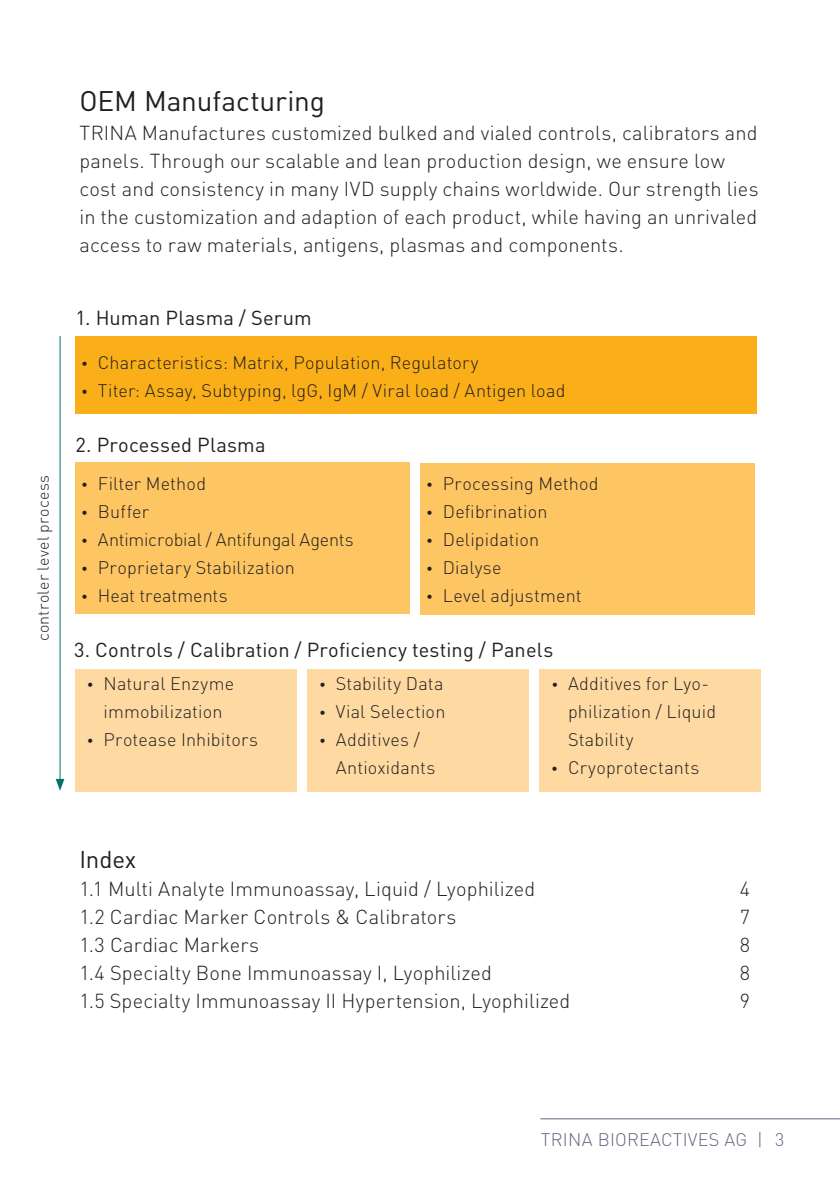
<style>
.page{position:relative;width:840px;height:1191px;background:#fff}
.page>*{position:absolute;margin:0;border:0;box-sizing:border-box;transform-origin:0 0}
.t1{font:28px "FFDIN";letter-spacing:-.005em;color:#231f20}
.t2{font:24px "FFDIN";letter-spacing:-.005em;color:#231f20}
.t3{font:300 20px/28px "FFDIN";letter-spacing:.005em;color:#231f20}
.t4{font:20px "FFDIN";letter-spacing:.005em;color:#231f20}
.t5{font:300 18px/28px "FFDIN";letter-spacing:.01em;color:#231f20}
.t6{font:300 18px "FFDIN";letter-spacing:-.01em;color:#231f20}
.t7{font:300 18px "FFDIN";letter-spacing:.015em;color:#6e6183}
.t8{font:300 16px "FFDIN";letter-spacing:.015em;color:#231f20}
.s1{font-family:"Akkurat"}
</style>
<div class="page">
<hr style="left:540px;top:1118px;width:299px;height:1px;background:#6e6183">
<hr style="left:60px;top:336px;width:1px;height:446px;background:#00736a">
<svg style="left:56px;top:779px;width:8px;height:12px"></svg>
<div style="left:75px;top:337px;width:680px;height:77px;background:#faaf18"></div>
<div style="left:75px;top:463px;width:335px;height:151px;background:#fec563"></div>
<div style="left:75px;top:669px;width:221px;height:122px;background:#fedaa2"></div>
<div style="left:307px;top:669px;width:221px;height:122px;background:#fedaa2"></div>
<div style="left:539px;top:669px;width:221px;height:122px;background:#fedaa2"></div>
<div style="left:420px;top:463px;width:334px;height:151px;background:#fec563"></div>
<p class="t8" style="left:33px;top:641px;width:168px;rotate:-90deg">controler level process</p>
<h1 class="t1" style="left:79px;top:84px;width:247px">OEM Manufacturing</h1>
<p class="t3" style="left:79px;top:119px;width:13px">TRINA</p>
<p class="t3" style="left:79px;top:119px;width:680px;text-indent:62px">Manufactures customized bulked and vialed controls, calibrators and panels. Through our scalable and lean production design, we ensure low cost and consistency in many IVD supply chains worldwide. Our strength lies in the customization and adaption of each product, while having an unrivaled access to raw materials, antigens, plasmas and components.</p>
<p class="t4" style="left:76px;top:305px;width:237px">1. Human Plasma / Serum</p>
<p class="t5" style="left:81px;top:348px;width:399px"><span class="s1">•</span> Characteristics: Matrix, Population, Regulatory</p>
<p class="t5" style="left:81px;top:376px;width:486px"><span class="s1">•</span> Titer: Assay, Subtyping, lgG, I gM / Viral load / Antigen load</p>
<p class="t4" style="left:76px;top:432px;width:191px">2. Processed Plasma</p>
<p class="t5" style="left:81px;top:469px;width:127px"><span class="s1">•</span> Filter Method</p>
<p class="t5" style="left:81px;top:497px;width:70px"><span class="s1">•</span> Buffer</p>
<p class="t6" style="left:81px;top:528px;width:274px"><span class="s1">•</span> Antimicrobial / Antifungal Agents</p>
<p class="t5" style="left:81px;top:553px;width:215px"><span class="s1">•</span> Proprietary Stabilization</p>
<p class="t5" style="left:81px;top:581px;width:148px"><span class="s1">•</span> Heat treatments</p>
<p class="t5" style="left:425px;top:469px;width:174px"><span class="s1">•</span> Processing M ethod</p>
<p class="t5" style="left:425px;top:497px;width:123px"><span class="s1">•</span> Defibrination</p>
<p class="t5" style="left:425px;top:525px;width:115px"><span class="s1">•</span> Delipidation</p>
<p class="t5" style="left:425px;top:553px;width:77px"><span class="s1">•</span> Dialyse</p>
<p class="t5" style="left:425px;top:581px;width:157px"><span class="s1">•</span> Level adjustment</p>
<p class="t4" style="left:74px;top:637px;width:480px">3. Controls / Calibration / Proficiency testing / Panels</p>
<p class="t5" style="left:86px;top:669px;width:149px;text-align:center"><span class="s1">•</span> Natural Enzyme immobilization</p>
<p class="t5" style="left:86px;top:725px;width:173px"><span class="s1">•</span> Protease I nhibitors</p>
<p class="t5" style="left:318px;top:669px;width:126px"><span class="s1">•</span> Stability Data</p>
<p class="t5" style="left:318px;top:697px;width:128px"><span class="s1">•</span> Vial Selection</p>
<p class="t5" style="left:335px;top:725px;width:101px;text-indent:-17px"><span class="s1">•</span> Additives /<br>Antioxidants</p>
<p class="t5" style="left:567px;top:669px;width:149px;text-indent:-17px"><span class="s1">•</span> Additives for Lyo&shy;philization / Liquid<br>Stability</p>
<p class="t5" style="left:550px;top:753px;width:150px"><span class="s1">•</span> Cryoprotectants</p>
<p class="t2" style="left:79px;top:844px;width:58px">Index</p>
<p class="t3" style="left:79px;top:875px;width:457px">1.1 M ulti Analyte I mmunoassay, Liquid / Lyophilized</p>
<p class="t3" style="left:739px;top:875px;width:12px">4</p>
<p class="t3" style="left:79px;top:903px;width:378px">1.2 Cardiac Marker Controls &amp; Calibrators</p>
<p class="t3" style="left:739px;top:903px;width:12px">7</p>
<p class="t3" style="left:79px;top:931px;width:181px">1.3 Cardiac Markers</p>
<p class="t3" style="left:739px;top:931px;width:12px">8</p>
<p class="t3" style="left:79px;top:959px;width:414px">1.4 Specialty Bone I mmunoassay I , Lyophilized</p>
<p class="t3" style="left:739px;top:959px;width:12px">8</p>
<p class="t3" style="left:79px;top:987px;width:492px">1.5 Specialty I mmunoassay II Hypertension, Lyophilized</p>
<p class="t3" style="left:739px;top:987px;width:12px">9</p>
<p class="t7" style="left:540px;top:1128px;width:245px">Trina Bioreactives AG | 3</p>
</div>
